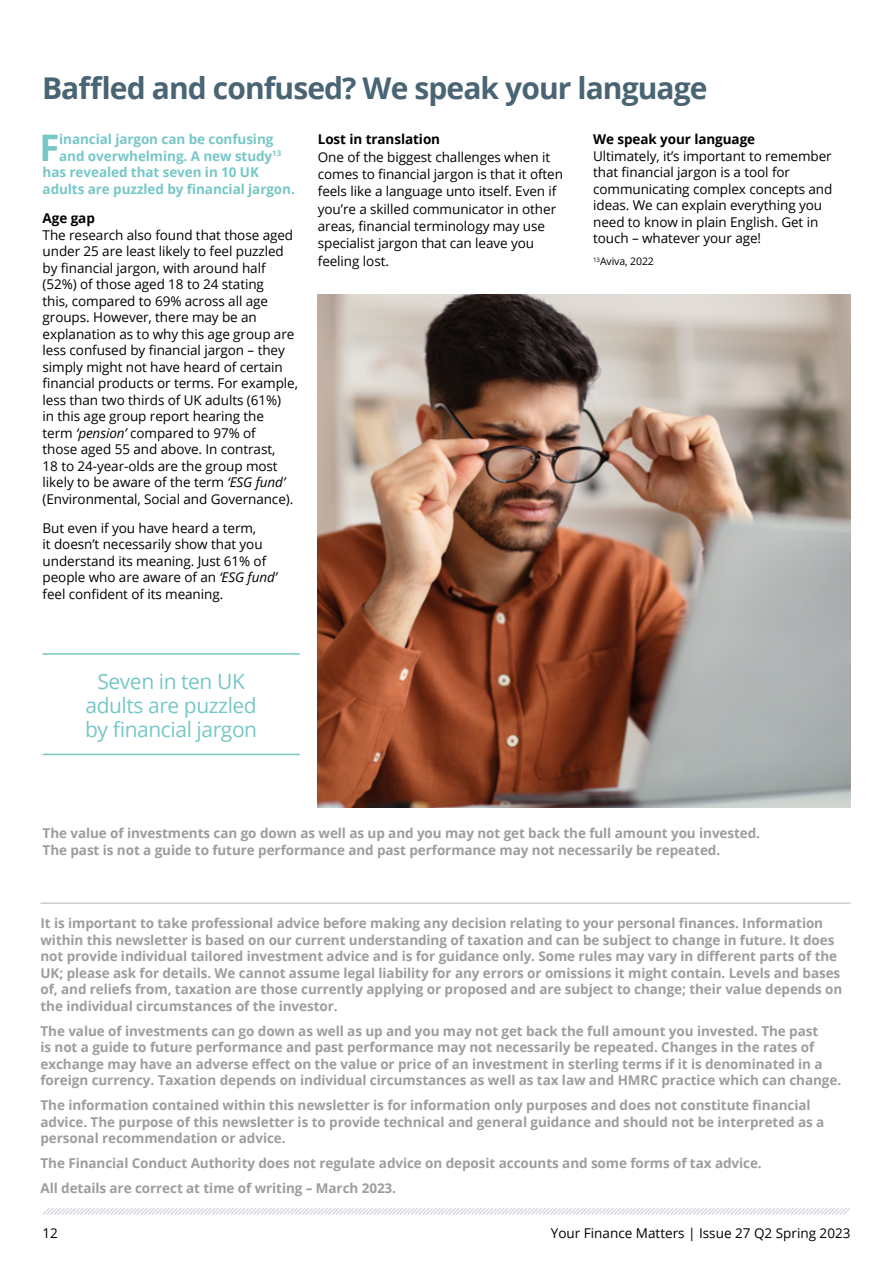
<style>
.page{position:relative;width:893px;height:1263px;background:#fff}
.page>*{position:absolute;margin:0;border:0;box-sizing:border-box;transform-origin:0 0}
.t1{font:700 36.6px "Open Sans";color:#77c7c7}
.t2{font:700 30px "Open Sans";letter-spacing:-.03em;color:#496574}
.t3{font:21px/24px "Open Sans";letter-spacing:-.02em;color:#77c7c7;text-align:center}
.t4{font:700 13.5px/16.5px "Open Sans";letter-spacing:-.005em;color:#9d9d9c}
.t5{font:13.5px/16.5px "Open Sans";letter-spacing:-.005em;color:#000}
.t6{font:700 13.5px "Open Sans";letter-spacing:-.005em;color:#77c7c7}
.t7{font:700 13.5px "Open Sans";letter-spacing:-.005em;color:#000}
.t8{font:10.5px "Open Sans";letter-spacing:-.01em;color:#000}
.s1{font-style:italic}
</style>
<div class="page">
<svg style="left:43px;top:1208px;width:807px;height:7px"></svg>
<img style="left:318px;top:294px;width:532px;height:513px">
<hr style="left:40px;top:902px;width:810px;height:2px;background:#000">
<hr style="left:43px;top:653px;width:257px;height:2px;background:#77c7c7">
<hr style="left:43px;top:754px;width:257px;height:1px;background:#77c7c7">
<h2 class="t2" style="left:42px;top:67px;width:667px">Baffled and confused? We speak your language</h2>
<p class="t7" style="left:318px;top:130px;width:124px">Lost in translation</p>
<p class="t5" style="left:318px;top:148px;width:247px;line-height:17.4px">One of the biggest challenges when it comes to financial jargon is that it often feels like a language unto itself. Even if you’re a skilled communicator in other areas, financial terminology may use specialist jargon that can leave you feeling lost.</p>
<h1 class="t1" style="left:39px;top:122px;width:22px">F</h1>
<p class="t6" style="left:59px;top:130px;width:216px">inancial jargon can be confusing</p>
<p class="t7" style="left:593px;top:130px;width:164px">We speak your language</p>
<p class="t5" style="left:593px;top:147px;width:241px">Ultimately, it’s important to remember that financial jargon is a tool for communicating complex concepts and ideas. We can explain everything you need to know in plain English. Get in touch – whatever your age!</p>
<p class="t8" style="left:593px;top:254px;width:62px"><sup>13</sup>Aviva, 2022</p>
<p class="t6" style="left:59px;top:146px;width:223px">and overwhelming. A new study<sup>13</sup></p>
<p class="t6" style="left:43px;top:163px;width:218px">has revealed that seven in 10 UK</p>
<p class="t6" style="left:43px;top:179px;width:254px">adults are puzzled by financial jargon.</p>
<p class="t7" style="left:43px;top:209px;width:54px">Age gap</p>
<p class="t5" style="left:43px;top:226px;width:257px">The research also found that those aged under 25 are least likely to feel puzzled by financial jargon, with around half (52%) of those aged 18 to 24 stating<br>this, compared to 69% across all age groups. However, there may be an explanation as to why this age group are less confused by financial jargon – they simply might not have heard of certain financial products or terms. For example, less than two thirds of UK adults (61%)<br>in this age group report hearing the<br>term <span class="s1">‘pension’</span> compared to 97% of<br>those aged 55 and above. In contrast,<br>18 to 24-year-olds are the group most likely to be aware of the term <span class="s1">‘ESG fund’ </span>(Environmental, Social and Governance).</p>
<p class="t5" style="left:43px;top:519px;width:236px">But even if you have heard a term,<br>it doesn’t necessarily show that you understand its meaning. Just 61% of people who are aware of an <span class="s1">‘ESG fund’ </span>feel confident of its meaning.</p>
<h3 class="t3" style="left:85px;top:668px;width:174px">Seven in ten UK adults are puzzled by financial jargon</h3>
<p class="t4" style="left:43px;top:825px;width:719px">The value of investments can go down as well as up and you may not get back the full amount you invested.<br>The past is not a guide to future performance and past performance may not necessarily be repeated.</p>
<p class="t4" style="left:40px;top:915px;width:803px">It is important to take professional advice before making any decision relating to your personal finances. Information within this newsletter is based on our current understanding of taxation and can be subject to change in future. It does not provide individual tailored investment advice and is for guidance only. Some rules may vary in different parts of the UK; please ask for details. We cannot assume legal liability for any errors or omissions it might contain. Levels and bases of, and reliefs from, taxation are those currently applying or proposed and are subject to change; their value depends on the individual circumstances of the investor.</p>
<p class="t4" style="left:40px;top:1022px;width:802px">The value of investments can go down as well as up and you may not get back the full amount you invested. The past<br>is not a guide to future performance and past performance may not necessarily be repeated. Changes in the rates of exchange may have an adverse effect on the value or price of an investment in sterling terms if it is denominated in a foreign currency. Taxation depends on individual circumstances as well as tax law and HMRC practice which can change.</p>
<p class="t4" style="left:40px;top:1097px;width:785px">The information contained within this newsletter is for information only purposes and does not constitute financial advice. The purpose of this newsletter is to provide technical and general guidance and should not be interpreted as a personal recommendation or advice.</p>
<p class="t4" style="left:40px;top:1151px;width:723px;line-height:25px">The Financial Conduct Authority does not regulate advice on deposit accounts and some forms of tax advice.<br>All details are correct at time of writing – March 2023.</p>
<p class="t5" style="left:43px;top:1224px;width:17px">12</p>
<p class="t5" style="left:551px;top:1224px;width:301px">Your Finance Matters | Issue 27 Q2 Spring 2023</p>
</div>
